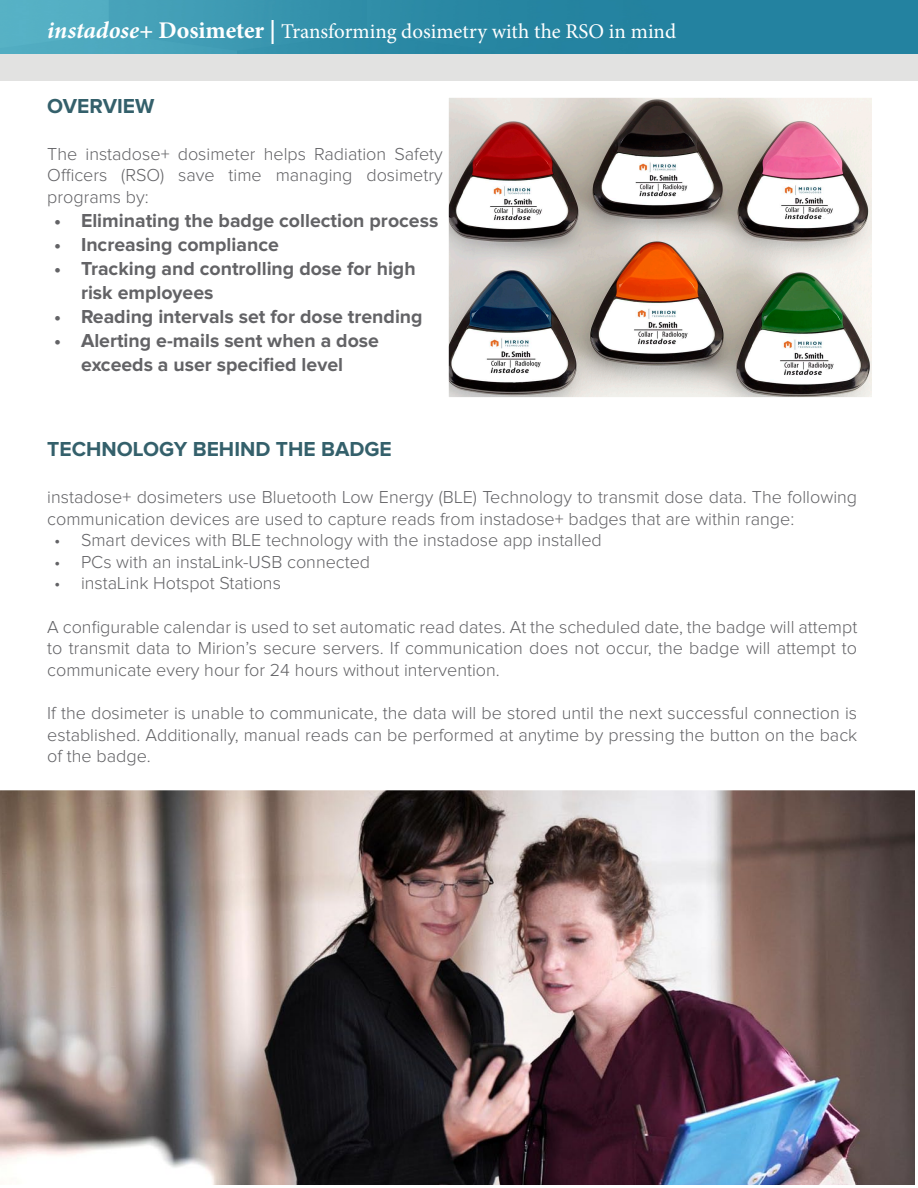
<style>
.page{position:relative;width:918px;height:1188px;background:#fff}
.page>*{position:absolute;margin:0;border:0;box-sizing:border-box;transform-origin:0 0}
.t1{font:21px "Minion Pro";color:#fff}
.Header_2{font:700 21px "Proxima Nova";color:#34606b}
.t2{font:700 19.5px/24px "Proxima Nova";color:#636366}
.t3{font:300 18px/21.6px "Proxima Nova";color:#636366;text-align:justify}
.s1{font-weight:700;font-style:italic;font-size:24px}
.s2{font-weight:700;font-size:24px}
</style>
<div class="page">
<div style="left:0;top:54px;width:918px;height:27px;background:#e2e2e1"></div>
<img style="left:0;top:0;width:918px;height:54px">
<img style="left:450px;top:99px;width:421px;height:297px">
<div style="left:443px;top:92px;width:437px;height:311px;border:6px solid #fff"></div>
<img style="left:0;top:790px;width:915px;height:395px">
<p class="t1" style="left:47px;top:17px;width:630px"><span class="s1">instadose</span><span class="s2">+ Dosimeter |</span> Transforming dosimetry with the RSO in mind</p>
<p class="Header_2" style="left:47px;top:96px;width:109px">OVERVIEW</p>
<p class="t3" style="left:47px;top:143px;width:397px">The instadose+ dosimeter helps Radiation Safety Officers (RSO) save time managing dosimetry programs by:</p>
<p class="t2" style="left:54px;top:209px;width:386px">• Eliminating the badge collection process</p>
<p class="t2" style="left:54px;top:233px;width:226px">• Increasing compliance</p>
<p class="t2" style="left:81px;top:257px;width:336px;text-indent:-27px">• Tracking and controlling dose for high risk employees</p>
<p class="t2" style="left:54px;top:305px;width:370px">• Reading intervals set for dose trending</p>
<p class="t2" style="left:54px;top:329px;width:327px;text-align:center">• Alerting e-mails sent when a dose exceeds a user specified level</p>
<p class="Header_2" style="left:47px;top:440px;width:346px">TECHNOLOGY BEHIND THE BADGE</p>
<p class="t3" style="left:47px;top:487px;width:811px">instadose+ dosimeters use Bluetooth Low Energy (BLE) Technology to transmit dose data. The following communication devices are used to capture reads from instadose+ badges that are within range:</p>
<p class="t3" style="left:54px;top:530px;width:549px">• Smart devices with BLE technology with the instadose app installed</p>
<p class="t3" style="left:54px;top:552px;width:318px">• PCs with an instaLink-USB connected</p>
<p class="t3" style="left:54px;top:573px;width:228px">• instaLink Hotspot Stations</p>
<p class="t3" style="left:47px;top:617px;width:812px">A configurable calendar is used to set automatic read dates. At the scheduled date, the badge will attempt to transmit data to Mirion’s secure servers. If communication does not occur, the badge will attempt to communicate every hour for 24 hours without intervention.</p>
<p class="t3" style="left:47px;top:703px;width:812px">If the dosimeter is unable to communicate, the data will be stored until the next successful connection is established. Additionally, manual reads can be performed at anytime by pressing the button on the back of the badge.</p>
</div>
